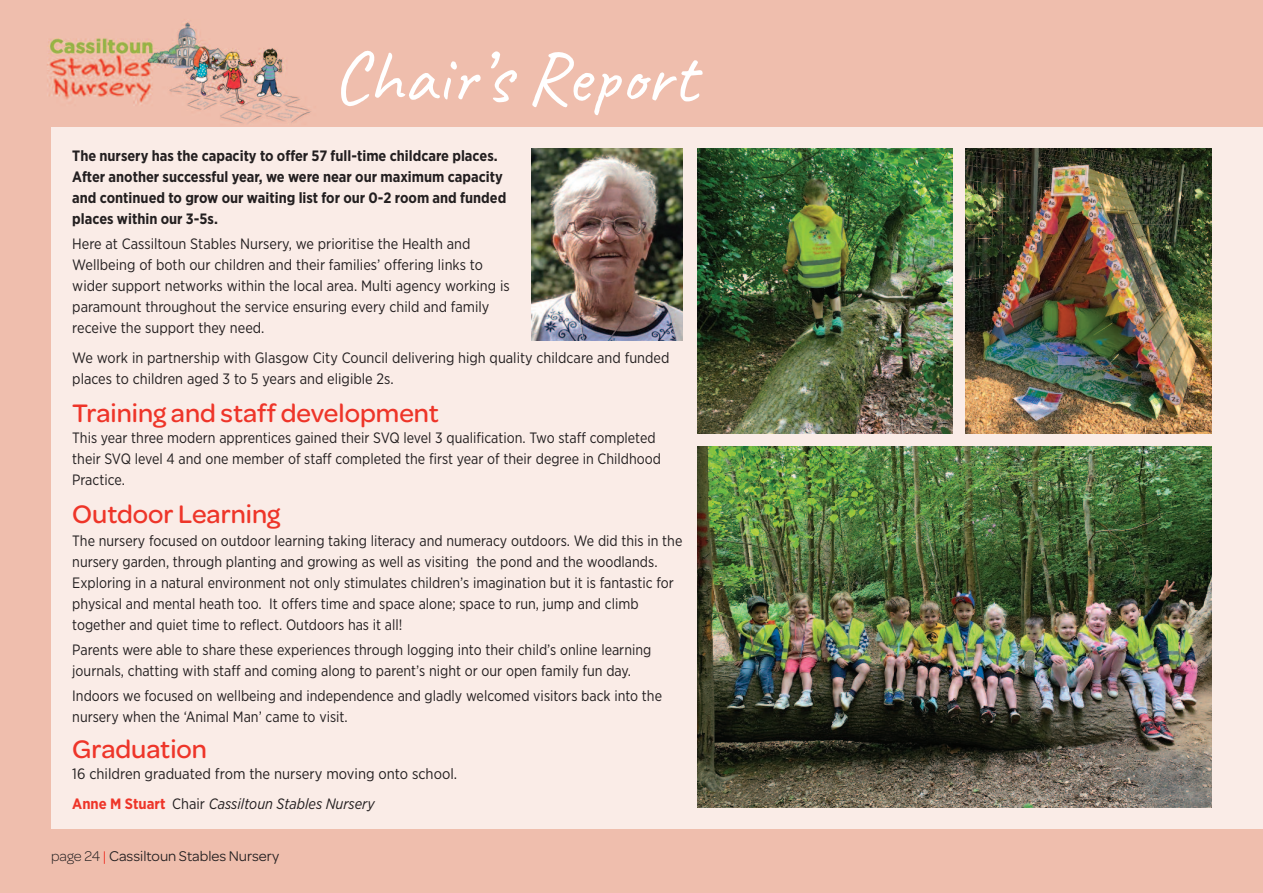
<style>
.page{position:relative;width:1263px;height:893px;background:#efbead}
.page>*{position:absolute;margin:0;border:0;box-sizing:border-box;transform-origin:0 0}
.t1{font:75px "Caveat";color:#fff}
.t2{font:500 27px "Omnes Girl Scouts";color:#ee3529}
.t3{font:15px/21px "Gotham Narrow";color:#231f20;scale:.96 1}
.t4{font:15px/21px "Gotham Narrow";color:#231f20}
.t5{font:700 15px/21px "Gotham Narrow";color:#231f20}
.t6{font:15px "Omnes Girl Scouts";color:#231f20}
.s1{font-weight:700;color:#ee3529}
.s2{font-style:italic}
.s3{font-weight:300}
.s4{color:#ee3529}
</style>
<div class="page">
<div style="left:51px;top:127px;width:1212px;height:702px;background:#faece7"></div>
<img style="left:697px;top:446px;width:515px;height:362px">
<img style="left:965px;top:149px;width:247px;height:285px">
<img style="left:697px;top:149px;width:255px;height:285px">
<img style="left:531px;top:149px;width:151px;height:191px">
<h1 class="t1" style="left:332px;top:30px;width:366px">Chair’s Report</h1>
<p class="t5" style="left:72px;top:146px;width:435px">The nursery has the capacity to offer 57 full-time childcare places.<br>After another successful year, we were near our maximum capacity and continued to grow our waiting list for our 0-2 room and funded places within our 3-5s.</p>
<p class="t4" style="left:72px;top:234px;width:439px">Here at Cassiltoun Stables Nursery, we prioritise the Health and Wellbeing of both our children and their families’ offering links to wider support networks within the local area. Multi agency working is paramount throughout the service ensuring every child and family receive the support they need.</p>
<p class="t4" style="left:72px;top:348px;width:599px">We work in partnership with Glasgow City Council delivering high quality childcare and funded places to children aged 3 to 5 years and eligible 2s.</p>
<h2 class="t2" style="left:72px;top:394px;width:368px">Training and staff development</h2>
<p class="t3" style="left:72px;top:428px;width:615px">This year three modern apprentices gained their SVQ level 3 qualification. Two staff completed their SVQ level 4 and one member of staff completed the first year of their degree in Childhood<br>Practice.</p>
<h2 class="t2" style="left:72px;top:495px;width:210px">Outdoor Learning</h2>
<p class="t3" style="left:72px;top:531px;width:637px">The nursery focused on outdoor learning taking literacy and numeracy outdoors. We did this in the nursery garden, through planting and growing as well as visiting the pond and the woodlands.<br>Exploring in a natural environment not only stimulates children’s imagination but it is fantastic for physical and mental heath too. It offers time and space alone; space to run, jump and climb together and quiet time to reflect. Outdoors has it all!</p>
<p class="t3" style="left:72px;top:640px;width:605px">Parents were able to share these experiences through logging into their child’s online learning journals, chatting with staff and coming along to parent’s night or our open family fun day.</p>
<p class="t3" style="left:72px;top:687px;width:616px">Indoors we focused on wellbeing and independence and gladly welcomed visitors back into the nursery when the ‘Animal Man’ came to visit.</p>
<h2 class="t2" style="left:72px;top:730px;width:136px">Graduation</h2>
<p class="t4" style="left:72px;top:760px;width:386px;line-height:29.5px">16 children graduated from the nursery moving onto school.<br><span class="s1">Anne M Stuart</span> Chair <span class="s2">Cassiltoun Stables Nursery</span></p>
<p class="t6" style="left:51px;top:847px;width:230px"><span class="s3">page 24</span> <span class="s4">|</span> Cassiltoun Stables Nursery</p>
</div>
